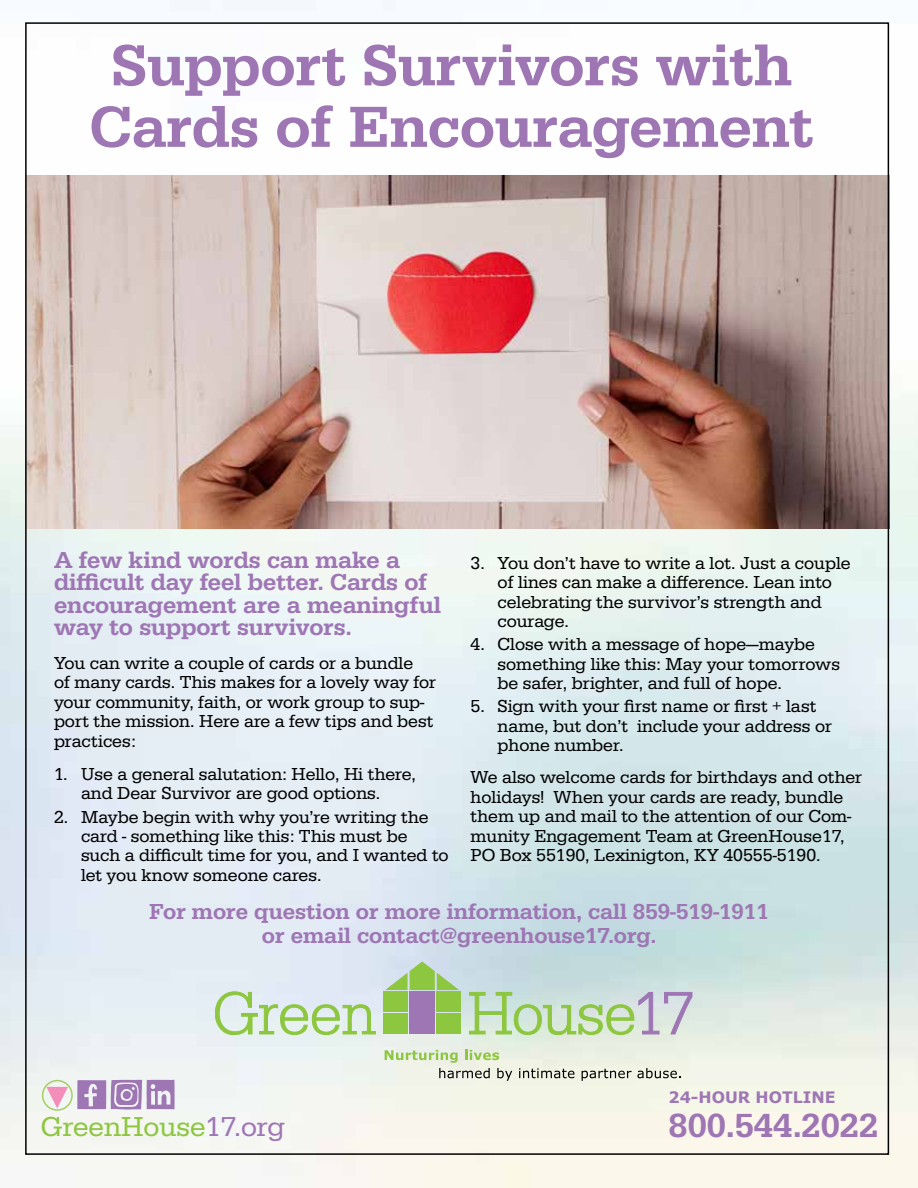
<style>
.page{position:relative;width:918px;height:1188px;background:#fff}
.page>*{position:absolute;margin:0;border:0;box-sizing:border-box;transform-origin:0 0}
.t1{font:500 60px/61.5px "Serifa";color:#9e76b4;text-align:center}
.t2{font:500 34.65px "Serifa";color:#9e76b4}
.t3{font:28.35px "Serifa";color:#8dc63f}
.t4{font:500 24px/22.5px "Serifa";color:#9e76b4}
.t5{font:500 22.5px/24px "Serifa";color:#9e76b4;text-align:center}
.t6{font:18px/19.5px "Serifa";color:#000}
.t7{font:700 15.75px "Verdana";color:#9e76b4}
.s1{color:#9e76b4}
</style>
<div class="page">
<img style="left:0;top:0;width:918px;height:1188px">
<svg style="left:215px;top:992px;width:161px;height:43px;background:#cbe2c0"></svg>
<svg style="left:469px;top:992px;width:223px;height:43px;background:#c2d7b9"></svg>
<div style="left:384px;top:992px;width:24px;height:20px;background:#8dc63f"></div>
<div style="left:410px;top:992px;width:25px;height:42px;background:#9e76b4"></div>
<div style="left:437px;top:992px;width:24px;height:20px;background:#8dc63f"></div>
<svg style="left:385px;top:961px;width:74px;height:29px;background:#b2d39d"></svg>
<div style="left:384px;top:1014px;width:24px;height:20px;background:#8dc63f"></div>
<div style="left:437px;top:1014px;width:24px;height:20px;background:#8dc63f"></div>
<svg style="left:385px;top:1050px;width:127px;height:30px;background:#d5dfc5"></svg>
<svg style="left:519px;top:1068px;width:55px;height:10px"></svg>
<svg style="left:582px;top:1068px;width:99px;height:12px"></svg>
<svg style="left:77px;top:1080px;width:98px;height:30px"></svg>
<div style="left:42px;top:1080px;width:31px;height:31px;border:1px solid #a3cf62;border-radius:50%"></div>
<svg style="left:46px;top:1087px;width:22px;height:21px"></svg>
<img style="left:28px;top:176px;width:858px;height:353px">
<h1 class="t1" style="left:90px;top:39px;width:725px">Support Survivors with<br>Cards of Encouragement</h1>
<h3 class="t4" style="left:54px;top:551px;width:388px">A few kind words can make a difficult day feel better. Cards of encouragement are a meaningful way to support survivors.</h3>
<p class="t6" style="left:54px;top:655px;width:384px">You can write a couple of cards or a bundle<br>of many cards. This makes for a lovely way for your community, faith, or work group to sup&shy;port the mission. Here are a few tips and best practices:</p>
<p class="t6" style="left:54px;top:766px;width:364px;text-align:center">1. Use a general salutation: Hello, Hi there, and Dear Survivor are good options.</p>
<p class="t6" style="left:81px;top:808px;width:369px;text-indent:-27px">2. Maybe begin with why you’re writing the card - something like this: This must be such a difficult time for you, and I wanted to let you know someone cares.</p>
<p class="t5" style="left:149px;top:902px;width:621px">For more question or more information, call 859-519-1911 or email contact@greenhouse17.org.</p>
<p class="t6" style="left:498px;top:554px;width:355px;text-indent:-27px">3. You don’t have to write a lot. Just a couple of lines can make a difference. Lean into celebrating the survivor’s strength and courage.</p>
<p class="t6" style="left:498px;top:636px;width:344px;text-indent:-27px">4. Close with a message of hope—maybe something like this: May your tomorrows be safer, brighter, and full of hope.</p>
<p class="t6" style="left:498px;top:698px;width:336px;text-indent:-27px">5. Sign with your first name or first + last name, but don’t include your address or phone number.</p>
<p class="t6" style="left:471px;top:769px;width:393px">We also welcome cards for birthdays and other holidays! When your cards are ready, bundle them up and mail to the attention of our Com&shy;munity Engagement Team at GreenHouse17, PO Box 55190, Lexinigton, KY 40555-5190.</p>
<p class="t7" style="left:669px;top:1089px;width:169px">24-HOUR HOTLINE</p>
<h3 class="t3" style="left:41px;top:1117px;width:246px">GreenHouse<span class="s1">17.org</span></h3>
<h2 class="t2" style="left:669px;top:1113px;width:211px">800.544.2022</h2>
</div>
